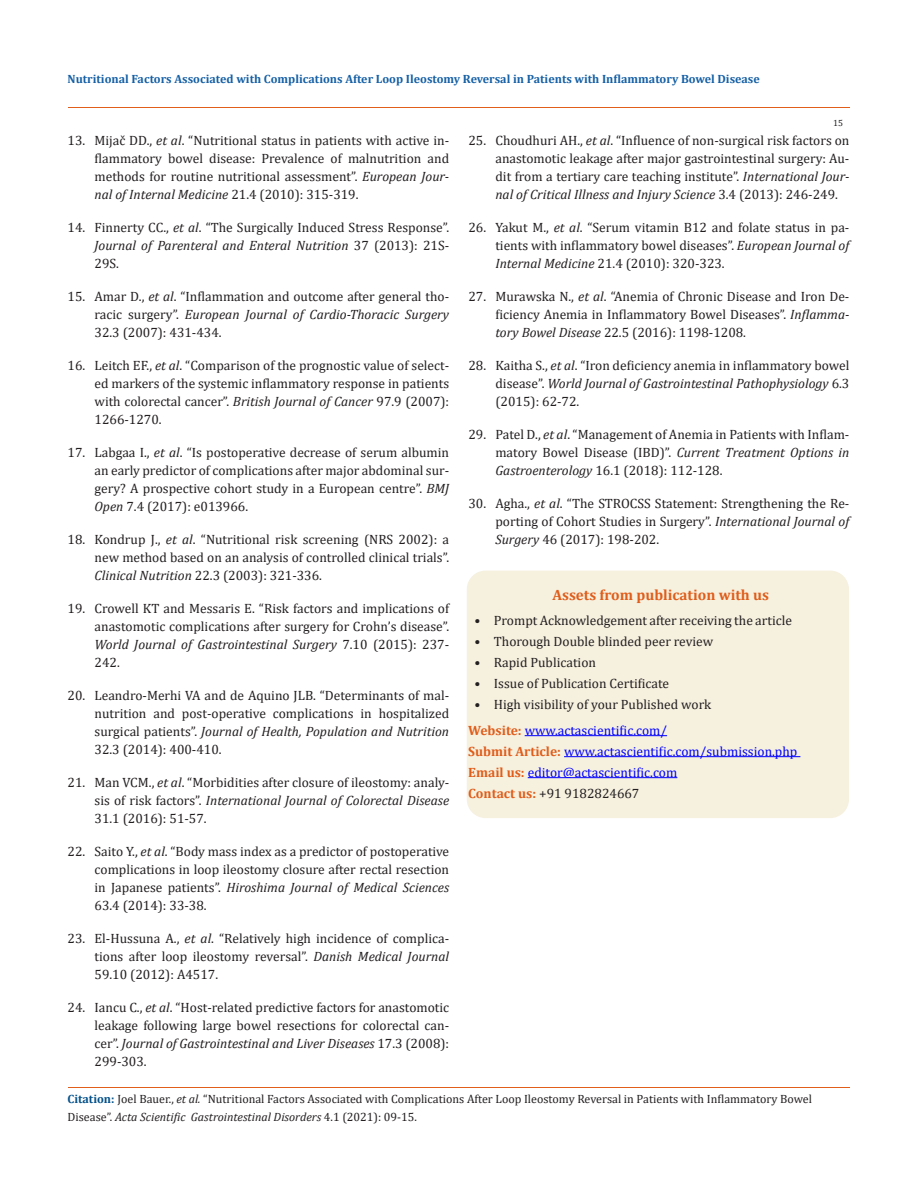
<style>
.page{position:relative;width:917px;height:1188px;background:#fff}
.page>*{position:absolute;margin:0;border:0;box-sizing:border-box;transform-origin:0 0}
.t1{font:700 15px "Cambria";color:#e05d1a}
.t2{font:13.5px/18px "Cambria";color:#231f20;text-align:justify}
.t3{font:13.5px "Cambria";color:#00f}
.t4{font:12px/18px "Cambria";color:#231f20}
.t5{font:700 12px "Cambria";color:#1560a6}
.t6{font:9px "Cambria";color:#231f20}
.s1{font-style:italic}
.s2{font-weight:700;color:#e05d1a}
.s3{font-weight:700;color:#035089}
</style>
<div class="page">
<div style="left:467px;top:571px;width:381px;height:246px;background:#f6f0df;border-radius:18px"></div>
<div style="left:467px;top:571px;width:382px;height:247px;border:2px solid #f6f0df;border-radius:18px"></div>
<hr style="left:524px;top:735px;width:143px;height:1px;background:#00f">
<hr style="left:564px;top:756px;width:236px;height:1px;background:#00f">
<hr style="left:527px;top:777px;width:150px;height:1px;background:#00f">
<hr style="left:68px;top:108px;width:781px;height:1px;background:#e05d1a">
<hr style="left:68px;top:1087px;width:781px;height:1px;background:#e05d1a">
<p class="t5" style="left:68px;top:70px;width:693px">Nutritional Factors Associated with Complications After Loop Ileostomy Reversal in Patients with Inflammatory Bowel Disease</p>
<p class="t6" style="left:833px;top:118px;width:11px">15</p>
<p class="t2" style="left:94px;top:132px;width:356px;text-indent:-27px">13. Mijač DD., <span class="s1">et al</span>. “Nutritional status in patients with active in&shy;flammatory bowel disease: Prevalence of malnutrition and methods for routine nutritional assessment”. <span class="s1">European Jour&shy;nal of Internal Medicine</span> 21.4 (2010): 315-319.</p>
<p class="t2" style="left:94px;top:219px;width:356px;text-indent:-27px">14. Finnerty CC., <span class="s1">et al</span>. “The Surgically Induced Stress Response”.<br><span class="s1">Journal of Parenteral and Enteral Nutrition</span> 37 (2013): 21S-29S.</p>
<p class="t2" style="left:94px;top:288px;width:356px;text-indent:-27px">15. Amar D., <span class="s1">et al</span>. “Inflammation and outcome after general tho&shy;racic surgery”. <span class="s1">European Journal of Cardio-Thoracic Surgery </span>32.3 (2007): 431-434.</p>
<p class="t2" style="left:94px;top:357px;width:356px;text-indent:-27px">16. Leitch EF., <span class="s1">et al</span>. “Comparison of the prognostic value of select&shy;ed markers of the systemic inflammatory response in patients with colorectal cancer”. <span class="s1">British Journal of Cancer</span> 97.9 (2007):<br>1266-1270.</p>
<p class="t2" style="left:94px;top:444px;width:356px;text-indent:-27px">17. Labgaa I., <span class="s1">et al</span>. “Is postoperative decrease of serum albumin an early predictor of complications after major abdominal sur&shy;gery? A prospective cohort study in a European centre”. <span class="s1">BMJ Open</span> 7.4 (2017): e013966.</p>
<p class="t2" style="left:94px;top:531px;width:356px;text-indent:-27px">18. Kondrup J., <span class="s1">et al</span>. “Nutritional risk screening (NRS 2002): a new method based on an analysis of controlled clinical trials”.<br><span class="s1">Clinical Nutrition</span> 22.3 (2003): 321-336.</p>
<p class="t2" style="left:94px;top:600px;width:356px;text-indent:-27px">19. Crowell KT and Messaris E. “Risk factors and implications of anastomotic complications after surgery for Crohn’s disease”.<br><span class="s1">World Journal of Gastrointestinal Surgery</span> 7.10 (2015): 237- 242.</p>
<p class="t2" style="left:94px;top:687px;width:356px;text-indent:-27px">20. Leandro-Merhi VA and de Aquino JLB. “Determinants of mal&shy;nutrition and post-operative complications in hospitalized surgical patients”. <span class="s1">Journal of Health, Population and Nutrition </span>32.3 (2014): 400-410.</p>
<p class="t2" style="left:94px;top:774px;width:356px;text-indent:-27px">21. Man VCM., <span class="s1">et al</span>. “Morbidities after closure of ileostomy: analy&shy;sis of risk factors”. <span class="s1">International Journal of Colorectal Disease </span>31.1 (2016): 51-57.</p>
<p class="t2" style="left:94px;top:843px;width:356px;text-indent:-27px">22. Saito Y., <span class="s1">et al</span>. “Body mass index as a predictor of postoperative complications in loop ileostomy closure after rectal resection in Japanese patients”. <span class="s1">Hiroshima Journal of Medical Sciences </span>63.4 (2014): 33-38.</p>
<p class="t2" style="left:94px;top:930px;width:356px;text-indent:-27px">23. El-Hussuna A., <span class="s1">et al</span>. “Relatively high incidence of complica&shy;tions after loop ileostomy reversal”. <span class="s1">Danish Medical Journal </span>59.10 (2012): A4517.</p>
<p class="t2" style="left:94px;top:999px;width:356px;text-indent:-27px">24. Iancu C., <span class="s1">et al</span>. “Host-related predictive factors for anastomotic leakage following large bowel resections for colorectal can&shy;cer”. <span class="s1">Journal of Gastrointestinal and Liver Diseases</span> 17.3 (2008):<br>299-303.</p>
<p class="t2" style="left:495px;top:132px;width:355px;text-indent:-27px">25. Choudhuri AH., <span class="s1">et al</span>. “Influence of non-surgical risk factors on anastomotic leakage after major gastrointestinal surgery: Au&shy;dit from a tertiary care teaching institute”. <span class="s1">International Jour&shy;nal of Critical Illness and Injury Science</span> 3.4 (2013): 246-249.</p>
<p class="t2" style="left:495px;top:219px;width:355px;text-indent:-27px">26. Yakut M., <span class="s1">et al</span>. “Serum vitamin B12 and folate status in pa&shy;tients with inflammatory bowel diseases”. <span class="s1">European Journal of Internal Medicine</span> 21.4 (2010): 320-323.</p>
<p class="t2" style="left:495px;top:288px;width:355px;text-indent:-27px">27. Murawska N., <span class="s1">et al</span>. “Anemia of Chronic Disease and Iron De&shy;ficiency Anemia in Inflammatory Bowel Diseases”. <span class="s1">Inflamma&shy;tory Bowel Disease</span> 22.5 (2016): 1198-1208.</p>
<p class="t2" style="left:495px;top:357px;width:355px;text-indent:-27px">28. Kaitha S., <span class="s1">et al</span>. “Iron deficiency anemia in inflammatory bowel disease”. <span class="s1">World Journal of Gastrointestinal Pathophysiology</span> 6.3 (2015): 62-72.</p>
<p class="t2" style="left:495px;top:426px;width:355px;text-indent:-27px">29. Patel D., <span class="s1">et al</span>. “Management of Anemia in Patients with Inflam&shy;matory Bowel Disease (IBD)”. <span class="s1">Current Treatment Options in Gastroenterology</span> 16.1 (2018): 112-128.</p>
<p class="t2" style="left:495px;top:495px;width:355px;text-indent:-27px">30. Agha., <span class="s1">et al</span>. “The STROCSS Statement: Strengthening the Re&shy;porting of Cohort Studies in Surgery”. <span class="s1">International Journal of Surgery</span> 46 (2017): 198-202.</p>
<p class="t1" style="left:552px;top:584px;width:218px">Assets from publication with us</p>
<p class="t2" style="left:474px;top:612px;width:319px">• Prompt Acknowledgement after receiving the article</p>
<p class="t2" style="left:474px;top:633px;width:240px">• Thorough Double blinded peer review</p>
<p class="t2" style="left:474px;top:654px;width:123px">• Rapid Publication</p>
<p class="t2" style="left:474px;top:675px;width:196px">• Issue of Publication Certificate</p>
<p class="t2" style="left:474px;top:696px;width:238px">• High visibility of your Published work</p>
<p class="t3" style="left:468px;top:722px;width:200px"><span class="s2">Website:</span> www.actascientific.com/</p>
<p class="t3" style="left:468px;top:743px;width:330px"><span class="s2">Submit Article:</span> www.actascientific.com/submission.php</p>
<p class="t3" style="left:468px;top:764px;width:210px"><span class="s2">Email us:</span> editor@actascientific.com</p>
<p class="t2" style="left:468px;top:784px;width:173px"><span class="s2">Contact us:</span> +91 9182824667</p>
<p class="t4" style="left:68px;top:1090px;width:746px"><span class="s3">Citation:</span> Joel Bauer., <span class="s1">et al.</span> “Nutritional Factors Associated with Complications After Loop Ileostomy Reversal in Patients with Inflammatory Bowel<br>Disease”. <span class="s1">Acta Scientific Gastrointestinal Disorders</span> 4.1 (2021): 09-15.</p>
</div>
